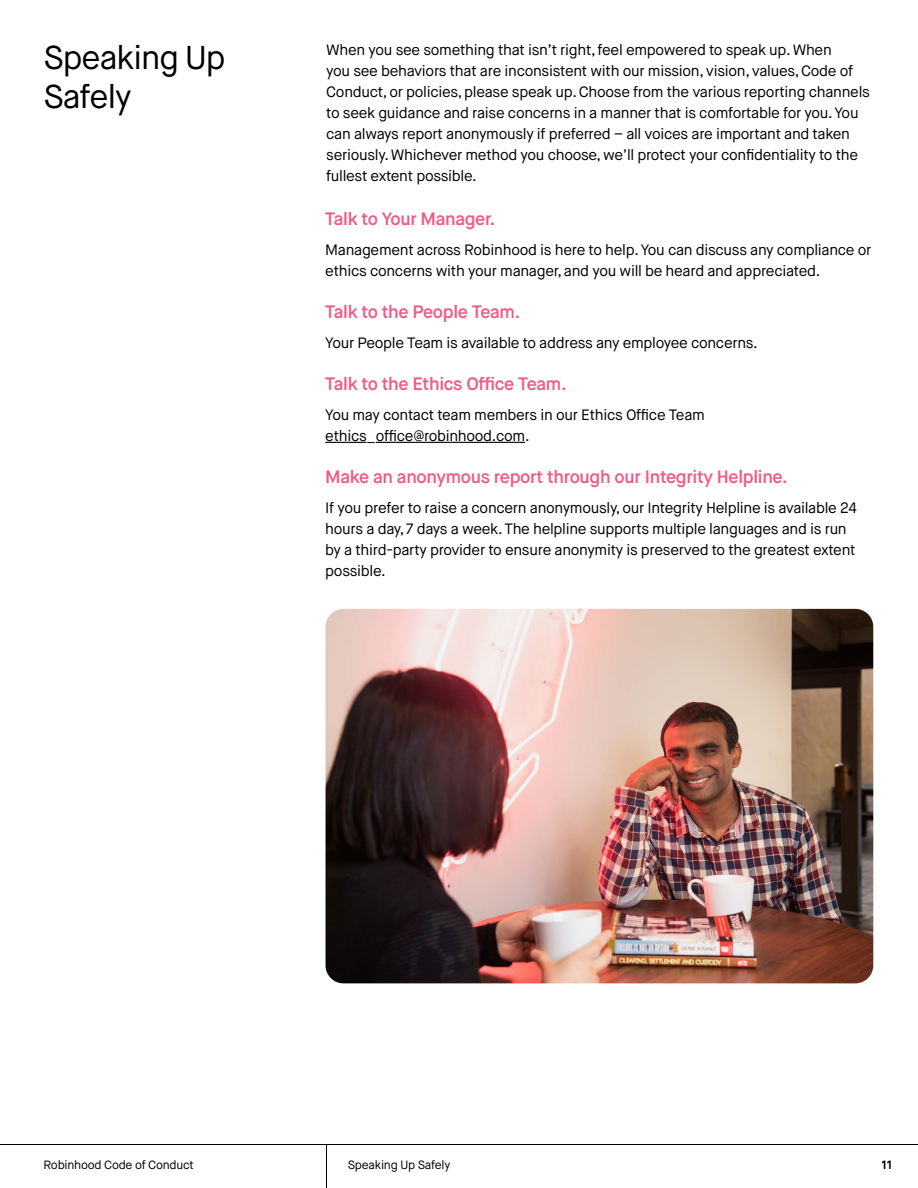
<style>
.page{position:relative;width:918px;height:1188px;background:#fff}
.page>*{position:absolute;margin:0;border:0;box-sizing:border-box;transform-origin:0 0}
.t1{font:33px/39px "Capsule Sans";letter-spacing:-.03em;color:#000}
.t2{font:600 18px "Capsule Sans";letter-spacing:-.02em;color:#f05b86}
.t3{font:15px/21px "Capsule Sans";letter-spacing:-.02em;color:#000}
.t4{font:12px "Capsule Sans";letter-spacing:-.02em;color:#000}
.t5{font:700 12px "Capsule Sans";color:#000101}
</style>
<div class="page">
<hr style="left:325px;top:442px;width:42px;height:1px;background:#000">
<hr style="left:376px;top:442px;width:149px;height:1px;background:#000">
<hr style="left:0;top:1144px;width:918px;height:1px;background:#000">
<hr style="left:326px;top:1144px;width:1px;height:44px;background:#000">
<img style="left:326px;top:609px;width:547px;height:374px">
<h1 class="t1" style="left:44px;top:38px;width:184px">Speaking Up<br>Safely</h1>
<p class="t3" style="left:326px;top:40px;width:545px">When you see something that isn’t right, feel empowered to speak up. When<br>you see behaviors that are inconsistent with our mission, vision, values, Code of Conduct, or policies, please speak up. Choose from the various reporting channels to seek guidance and raise concerns in a manner that is comfortable for you. You can always report anonymously if preferred – all voices are important and taken seriously. Whichever method you choose, we’ll protect your confidentiality to the fullest extent possible.</p>
<p class="t2" style="left:325px;top:207px;width:172px">Talk to Your Manager.</p>
<p class="t3" style="left:325px;top:239px;width:548px">Management across Robinhood is here to help. You can discuss any compliance or ethics concerns with your manager, and you will be heard and appreciated.</p>
<p class="t2" style="left:325px;top:300px;width:196px">Talk to the People Team.</p>
<p class="t3" style="left:325px;top:332px;width:434px">Your People Team is available to address any employee concerns.</p>
<p class="t2" style="left:325px;top:372px;width:243px">Talk to the Ethics Office Team.</p>
<p class="t3" style="left:325px;top:404px;width:381px">You may contact team members in our Ethics Office Team ethics_office@robinhood.com.</p>
<p class="t2" style="left:325px;top:465px;width:464px">Make an anonymous report through our Integrity Helpline.</p>
<p class="t3" style="left:325px;top:497px;width:533px">If you prefer to raise a concern anonymously, our Integrity Helpline is available 24 hours a day, 7 days a week. The helpline supports multiple languages and is run by a third-party provider to ensure anonymity is preserved to the greatest extent possible.</p>
<p class="t4" style="left:44px;top:1158px;width:152px">Robinhood Code of Conduct</p>
<p class="t4" style="left:348px;top:1158px;width:104px">Speaking Up Safely</p>
<p class="t5" style="left:881px;top:1158px;width:13px">11</p>
</div>
